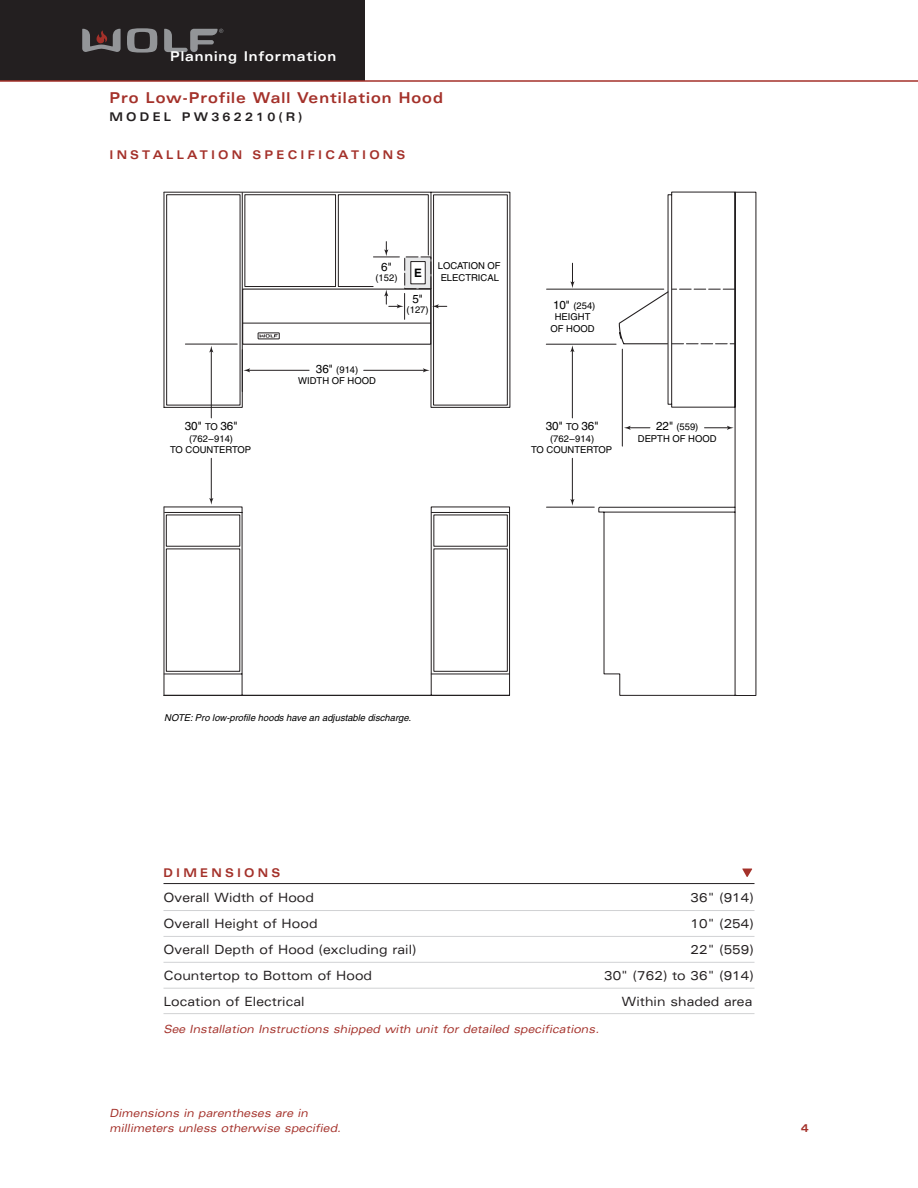
<style>
.page{position:relative;width:918px;height:1188px;background:#fff}
.page>*{position:absolute;margin:0;border:0;box-sizing:border-box;transform-origin:0 0}
.t1{font:700 expanded 15px "Univers";letter-spacing:.075em;color:#a4312a;scale:.88 1}
.t2{font:700 expanded 13.5px "Univers";letter-spacing:.075em;color:#fff;scale:.88 1}
.t3{font:expanded 12.75px "Univers";letter-spacing:.005em;color:#231f20;scale:.9 1}
.t4{font:700 expanded 12px "Univers";letter-spacing:.295em;color:#a4312a;scale:.9 1}
.t5{font:700 expanded 12px "Univers";letter-spacing:.295em;color:#231f20;scale:.9 1}
.t6{font:11.7px "Helvetica";color:#000}
.t7{font:700 11.7px "Helvetica";color:#000}
.t8{font:italic expanded 11.25px/15px "Univers";color:#a4312a;scale:.9 1}
.t9{font:700 expanded 11.25px "Univers";color:#a4312a;scale:.9 1}
.t10{font:9.45px/11.7px "Helvetica";color:#000;text-align:center}
.t11{font:italic 9.45px "Helvetica";color:#000}
.s1{font-size:9.45px}
.s2{font-size:11.7px}
</style>
<div class="page">
<svg style="left:163px;top:192px;width:593px;height:504px"></svg>
<svg style="left:618px;top:289px;width:117px;height:56px"></svg>
<svg style="left:163px;top:192px;width:348px;height:216px"></svg>
<hr style="left:185px;top:344px;width:52px;height:1px;background:#231f20">
<svg style="left:209px;top:346px;width:4px;height:6px"></svg>
<hr style="left:211px;top:351px;width:1px;height:67px;background:#231f20">
<svg style="left:209px;top:498px;width:4px;height:7px"></svg>
<hr style="left:211px;top:458px;width:1px;height:42px;background:#231f20">
<svg style="left:570px;top:345px;width:4px;height:7px"></svg>
<hr style="left:572px;top:350px;width:1px;height:68px;background:#231f20">
<svg style="left:570px;top:499px;width:4px;height:7px"></svg>
<hr style="left:572px;top:458px;width:1px;height:43px;background:#231f20">
<svg style="left:570px;top:263px;width:5px;height:25px"></svg>
<hr style="left:547px;top:289px;width:117px;height:1px;background:#231f20">
<hr style="left:546px;top:344px;width:70px;height:1px;background:#231f20">
<hr style="left:547px;top:507px;width:47px;height:1px;background:#231f20">
<hr style="left:164px;top:883px;width:590px;height:1px;background:#231f20">
<hr style="left:164px;top:910px;width:590px;height:1px;background:#d1d2d4">
<hr style="left:164px;top:936px;width:590px;height:1px;background:#d1d2d4">
<hr style="left:164px;top:962px;width:590px;height:1px;background:#d1d2d4">
<hr style="left:164px;top:988px;width:590px;height:1px;background:#d1d2d4">
<hr style="left:164px;top:1013px;width:590px;height:1px;background:#d1d2d4">
<svg style="left:742px;top:869px;width:10px;height:8px"></svg>
<div style="left:0;top:0;width:364px;height:81px;background:#231f20"></div>
<svg style="left:127px;top:28px;width:30px;height:25px"></svg>
<svg style="left:82px;top:29px;width:39px;height:23px"></svg>
<svg style="left:164px;top:29px;width:59px;height:23px"></svg>
<hr style="left:0;top:80px;width:918px;height:2px;background:#a4312a">
<p class="t2" style="left:170px;top:51px;width:190px">Planning Information</p>
<p class="t1" style="left:110px;top:92px;width:380px">Pro Low-Profile Wall Ventilation Hood</p>
<p class="t5" style="left:110px;top:112px;width:216px">MODEL PW362210(R)</p>
<p class="t4" style="left:110px;top:150px;width:330px">INSTALLATION SPECIFICATIONS</p>
<p class="t6" style="left:185px;top:422px;width:54px">30" <span class="s1">TO</span> 36"</p>
<p class="t10" style="left:170px;top:433px;width:82px">(762–914)<br>TO COUNTERTOP</p>
<p class="t6" style="left:381px;top:262px;width:12px">6"</p>
<p class="t10" style="left:376px;top:273px;width:24px">(152)</p>
<p class="t7" style="left:414px;top:268px;width:9px">E</p>
<p class="t6" style="left:412px;top:294px;width:12px">5"</p>
<p class="t10" style="left:407px;top:305px;width:24px">(127)</p>
<p class="t10" style="left:438px;top:261px;width:64px">LOCATION OF<br>ELECTRICAL</p>
<p class="t10" style="left:298px;top:364px;width:79px"><span class="s2">36"</span> (914)<br>WIDTH OF HOOD</p>
<p class="t10" style="left:551px;top:300px;width:46px"><span class="s2">10"</span> (254)<br>HEIGHT<br>OF HOOD</p>
<p class="t6" style="left:546px;top:422px;width:54px">30" <span class="s1">TO</span> 36"</p>
<p class="t10" style="left:531px;top:433px;width:82px">(762–914)<br>TO COUNTERTOP</p>
<p class="t10" style="left:638px;top:422px;width:80px"><span class="s2">22"</span> (559)<br>DEPTH OF HOOD</p>
<p class="t11" style="left:164px;top:714px;width:250px">NOTE:Pro low-profile hoods have an adj ustable discharge.</p>
<p class="t4" style="left:163px;top:868px;width:131px">DIMENSIONS</p>
<p class="t3" style="left:163px;top:893px;width:169px">Overall Width of Hood</p>
<p class="t3" style="left:691px;top:893px;width:72px">36" (914)</p>
<p class="t3" style="left:163px;top:919px;width:173px">Overall Height of Hood</p>
<p class="t3" style="left:691px;top:919px;width:72px">10" (254)</p>
<p class="t3" style="left:163px;top:945px;width:282px">Overall Depth of Hood (excluding rail)</p>
<p class="t3" style="left:691px;top:945px;width:72px">22" (559)</p>
<p class="t3" style="left:163px;top:971px;width:233px">Countertop to Bottom of Hood</p>
<p class="t3" style="left:604px;top:971px;width:168px">30" (762) to 36" (914)</p>
<p class="t3" style="left:163px;top:997px;width:158px">Location of Electrical</p>
<p class="t3" style="left:622px;top:997px;width:146px">Within shaded area</p>
<p class="t8" style="left:163px;top:1022px;width:488px">See Installation Instructions shipped with unit for detailed specifications.</p>
<p class="t8" style="left:109px;top:1106px;width:261px">Dimensions in parentheses are in millimeters unless otherwise specified.</p>
<p class="t9" style="left:801px;top:1123px;width:10px">4</p>
</div>
